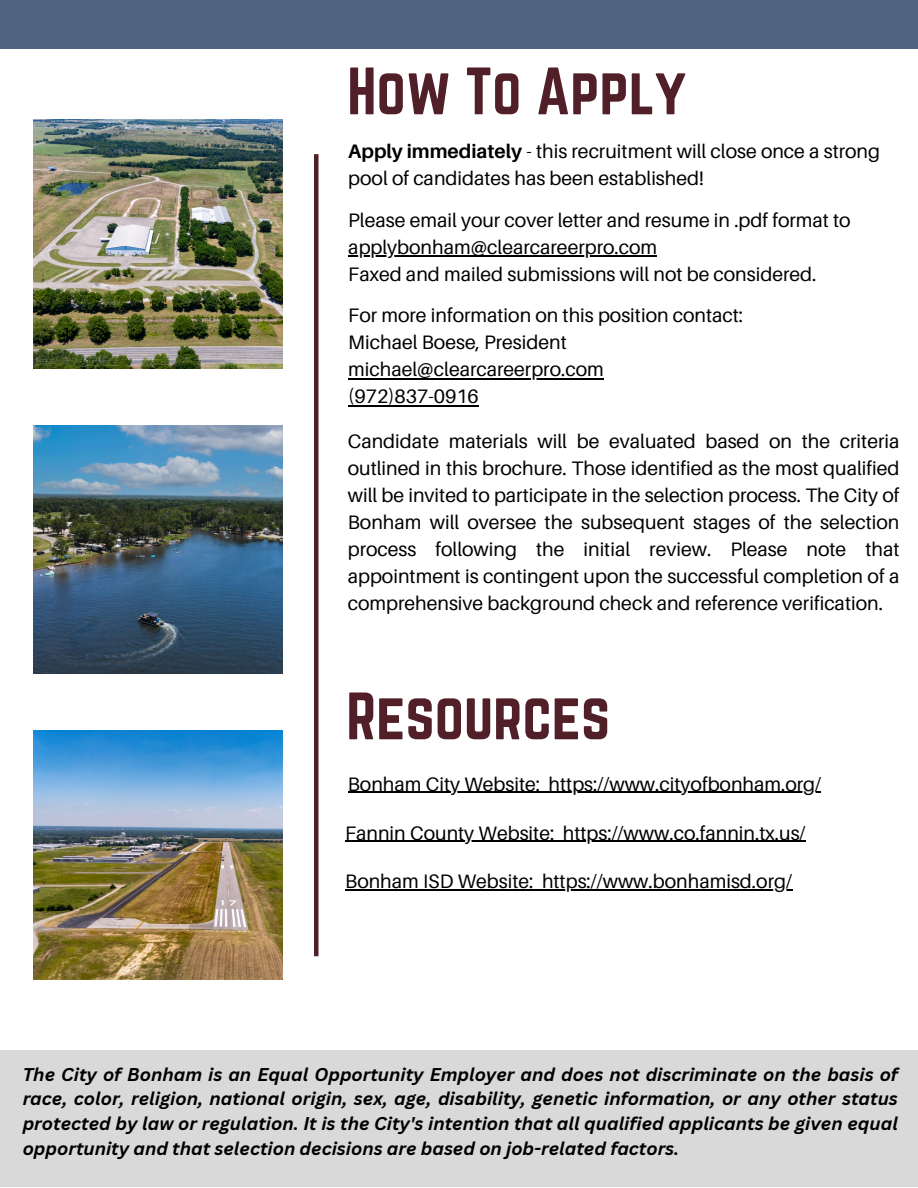
<style>
.page{position:relative;width:918px;height:1188px;background:#fff}
.page>*{position:absolute;margin:0;border:0;box-sizing:border-box;transform-origin:0 0}
.t1{font:58.5px "Norwester";color:#511f27}
.t2{font:19.5px/27px "Aileron";color:#000}
.t3{font:italic 700 18px/24.8px "Canva Sans";color:#000;text-align:justify}
.s1{font-weight:700}
</style>
<div class="page">
<div style="left:0;top:1050px;width:918px;height:137px;background:#d9d9d9"></div>
<div style="left:314px;top:154px;width:5px;height:802px;background:#511f27"></div>
<div style="left:0;top:0;width:918px;height:48px;background:#506481"></div>
<hr style="left:348px;top:255px;width:309px;height:2px;background:#000">
<hr style="left:348px;top:378px;width:86px;height:2px;background:#000">
<hr style="left:434px;top:378px;width:127px;height:2px;background:#000">
<hr style="left:561px;top:378px;width:43px;height:2px;background:#000">
<hr style="left:348px;top:405px;width:131px;height:2px;background:#000">
<hr style="left:348px;top:792px;width:74px;height:1px;background:#000">
<hr style="left:422px;top:792px;width:118px;height:1px;background:#000">
<hr style="left:549px;top:792px;width:272px;height:1px;background:#000">
<hr style="left:345px;top:841px;width:65px;height:1px;background:#000">
<hr style="left:410px;top:841px;width:144px;height:1px;background:#000">
<hr style="left:563px;top:841px;width:243px;height:1px;background:#000">
<hr style="left:345px;top:889px;width:74px;height:2px;background:#000">
<hr style="left:419px;top:889px;width:115px;height:2px;background:#000">
<svg style="left:534px;top:889px;width:8px;height:2px"></svg>
<hr style="left:542px;top:889px;width:250px;height:2px;background:#000">
<img style="left:34px;top:120px;width:248px;height:248px">
<img style="left:34px;top:731px;width:248px;height:248px">
<img style="left:34px;top:425px;width:248px;height:249px">
<p class="t1" style="left:347px;top:56px;width:340px">How To Apply</p>
<h1 class="t2" style="left:348px;top:137px;width:533px"><span class="s1">Apply immediately</span> - this recruitment will close once a strong pool of candidates has been established!</h1>
<p class="t2" style="left:348px;top:206px;width:504px">Please email your cover letter and resume in .pdf format to</p>
<p class="t2" style="left:348px;top:233px;width:310px">applybonham@clearcareerpro.com</p>
<p class="t2" style="left:348px;top:260px;width:470px">Faxed and mailed submissions will not be considered.</p>
<p class="t2" style="left:348px;top:301px;width:396px">For more information on this position contact:</p>
<p class="t2" style="left:348px;top:328px;width:220px">Michael Boese, President</p>
<p class="t2" style="left:348px;top:355px;width:257px">michael@clearcareerpro.com</p>
<p class="t2" style="left:348px;top:383px;width:132px">(972)837-0916</p>
<h1 class="t2" style="left:348px;top:427px;width:553px;text-align:justify">Candidate materials will be evaluated based on the criteria outlined in this brochure. Those identified as the most qualified will be invited to participate in the selection process. The City of Bonham will oversee the subsequent stages of the selection process following the initial review. Please note that appointment is contingent upon the successful completion of a comprehensive background check and reference verification.</h1>
<p class="t1" style="left:346px;top:681px;width:265px">Resources</p>
<p class="t2" style="left:348px;top:770px;width:475px">Bonham City Website: https://www.cityofbonham.org/</p>
<p class="t2" style="left:345px;top:819px;width:462px">Fannin County Website: https://www.co.fannin.tx.us/</p>
<h2 class="t2" style="left:345px;top:868px;width:448px">Bonham ISD Website: https://www.bonhamisd.org/</h2>
<p class="t3" style="left:23px;top:1061px;width:877px">The City of Bonham is an Equal Opportunity Employer and does not discriminate on the basis of race, color, religion, national origin, sex, age, disability, genetic information, or any other status protected by law or regulation. It is the City's intention that all qualified applicants be given equal opportunity and that selection decisions are based on job-related factors.</p>
</div>
